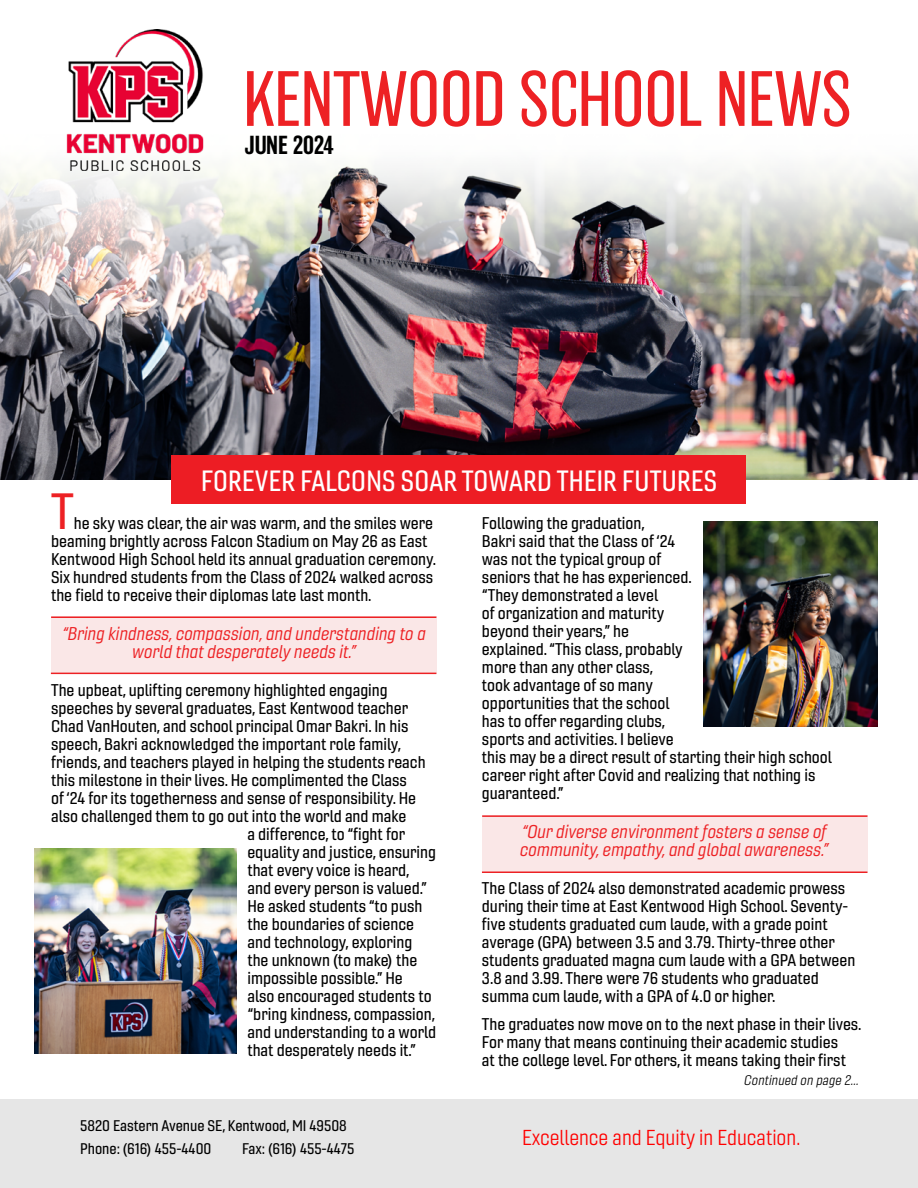
<style>
.page{position:relative;width:918px;height:1188px;background:#fff}
.page>*{position:absolute;margin:0;border:0;box-sizing:border-box;transform-origin:0 0}
.t1{font:200 72px "Balboa";color:#ed2124}
.t2{font:49.5px "Gineso Nor Med";color:#ed2124}
.t3{font:28.5px "Gineso Con Med";letter-spacing:.01em;color:#fff}
.t4{font:500 24px "Balboa";letter-spacing:-.005em;color:#000}
.t5{font:21px "Gineso Nor Boo";color:#f00}
.t6{font:18px/18px "Gineso Nor Reg It";color:#ed2124;text-align:center}
.t7{font:16.5px/18px "Gineso Nor Med";color:#000}
.t8{font:15px/22.5px "Gineso Nor Med";color:#000}
.t9{font:italic 13.5px "Gineso Nor Boo";color:#000101}
</style>
<div class="page">
<div style="left:51px;top:616px;width:385px;height:58px;background:#fae7e7"></div>
<hr style="left:51px;top:616px;width:385px;height:2px;background:#ed2124">
<hr style="left:51px;top:673px;width:385px;height:1px;background:#ed2124">
<img style="left:0;top:165px;width:918px;height:315px">
<div style="left:482px;top:815px;width:385px;height:58px;background:#fae7e7"></div>
<hr style="left:482px;top:815px;width:385px;height:2px;background:#ed2124">
<hr style="left:482px;top:872px;width:385px;height:1px;background:#ed2124">
<img style="left:64px;top:30px;width:142px;height:141px">
<div style="left:172px;top:455px;width:574px;height:49px;background:#ed1d24"></div>
<div style="left:0;top:1100px;width:918px;height:88px;background:#e6e6e6"></div>
<img style="left:34px;top:848px;width:203px;height:206px">
<img style="left:704px;top:521px;width:173px;height:206px">
<h1 class="t1" style="left:243px;top:61px;width:609px">KENTWOOD SCHOOL NEWS</h1>
<h3 class="t4" style="left:245px;top:132px;width:91px">JUNE 2024</h3>
<h3 class="t3" style="left:201px;top:463px;width:517px">FOREVER FALCONS SOAR TOWARD THEIR FUTURES</h3>
<h2 class="t2" style="left:51px;top:481px;width:24px">T</h2>
<p class="t7" style="left:51px;top:514px;width:387px;text-indent:23px">he sky was clear, the air was warm, and the smiles were beaming brightly across Falcon Stadium on May 26 as East Kentwood High School held its annual graduation ceremony.<br>Six hundred students from the Class of 2024 walked across the field to receive their diplomas late last month.</p>
<p class="t6" style="left:62px;top:625px;width:365px">“Bring kindness, compassion, and understanding to a world that desperately needs it.”</p>
<p class="t7" style="left:51px;top:681px;width:338px">The upbeat, uplifting ceremony highlighted engaging</p>
<p class="t7" style="left:51px;top:699px;width:359px">speeches by several graduates, East Kentwood teacher</p>
<p class="t7" style="left:51px;top:717px;width:359px">Chad VanHouten, and school principal Omar Bakri. In his</p>
<p class="t7" style="left:51px;top:735px;width:352px">speech, Bakri acknowledged the important role family,</p>
<p class="t7" style="left:51px;top:753px;width:376px">friends, and teachers played in helping the students reach</p>
<p class="t7" style="left:51px;top:771px;width:357px">this milestone in their lives. He complimented the Class</p>
<p class="t7" style="left:51px;top:789px;width:367px">of ‘24 for its togetherness and sense of responsibility. He</p>
<p class="t7" style="left:51px;top:807px;width:357px">also challenged them to go out into the world and make</p>
<p class="t7" style="left:247px;top:825px;width:159px">a difference, to “fight for</p>
<p class="t7" style="left:247px;top:843px;width:190px">equality and justice, ensuring</p>
<p class="t7" style="left:247px;top:861px;width:164px">that every voice is heard,</p>
<p class="t7" style="left:247px;top:879px;width:181px">and every person is valued.”</p>
<p class="t7" style="left:247px;top:897px;width:176px">He asked students “to push</p>
<p class="t7" style="left:247px;top:915px;width:168px">the boundaries of science</p>
<p class="t7" style="left:247px;top:933px;width:166px">and technology, exploring</p>
<p class="t7" style="left:247px;top:951px;width:171px">the unknown (to make) the</p>
<p class="t7" style="left:247px;top:969px;width:157px">impossible possible.” He</p>
<p class="t7" style="left:247px;top:987px;width:186px">also encouraged students to</p>
<p class="t7" style="left:247px;top:1005px;width:189px">“bring kindness, compassion,</p>
<p class="t7" style="left:247px;top:1023px;width:190px">and understanding to a world</p>
<p class="t7" style="left:247px;top:1041px;width:170px">that desperately needs it.”</p>
<p class="t8" style="left:80px;top:1115px;width:268px">5820 Eastern Avenue SE, Kentwood, MI 49508<br>Phone: (616) 455-4400</p>
<p class="t8" style="left:242px;top:1137px;width:114px">Fax: (616) 455-4475</p>
<p class="t7" style="left:482px;top:514px;width:351px">Following the graduation,<br>Bakri said that the Class of ‘24<br>was not the typical group of<br>seniors that he has experienced.<br>“They demonstrated a level<br>of organization and maturity<br>beyond their years,” he<br>explained. “This class, probably<br>more than any other class,<br>took advantage of so many<br>opportunities that the school<br>has to offer regarding clubs,<br>sports and activities. I believe<br>this may be a direct result of starting their high school career right after Covid and realizing that nothing is guaranteed.”</p>
<p class="t6" style="left:520px;top:823px;width:310px;text-align:left">“Our diverse environment fosters a sense of community, empathy, and global awareness.”</p>
<p class="t7" style="left:482px;top:879px;width:375px">The Class of 2024 also demonstrated academic prowess during their time at East Kentwood High School. Seventy&shy;five students graduated cum laude, with a grade point average (GPA) between 3.5 and 3.79. Thirty-three other students graduated magna cum laude with a GPA between 3.8 and 3.99. There were 76 students who graduated summa cum laude, with a GPA of 4.0 or higher.</p>
<p class="t7" style="left:482px;top:1015px;width:381px">The graduates now move on to the next phase in their lives.<br>For many that means continuing their academic studies<br>at the college level. For others, it means taking their first</p>
<p class="t9" style="left:744px;top:1072px;width:119px">Continued on page 2...</p>
<p class="t5" style="left:522px;top:1125px;width:280px">Excellence and Equity in Education.</p>
</div>
